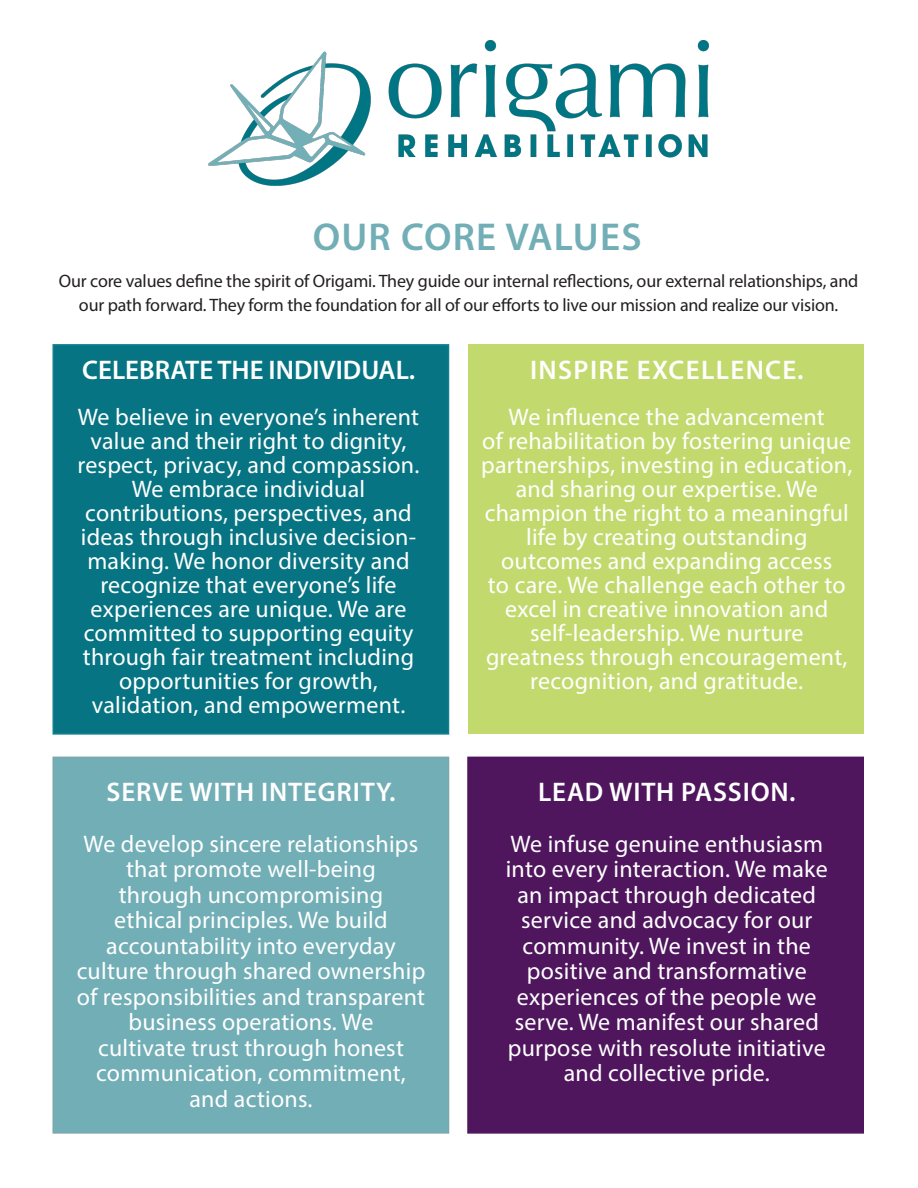
<style>
.page{position:relative;width:918px;height:1188px;background:#fff}
.page>*{position:absolute;margin:0;border:0;box-sizing:border-box;transform-origin:0 0}
.t1{font:600 39px "Myriad Pro";letter-spacing:.03em;color:#72aeb6}
.t2{font:600 27px "Myriad Pro";letter-spacing:.03em;color:#fff}
.t3{font:600 27px "Myriad Pro";color:#fff}
.t4{font:600 27px "Myriad Pro";letter-spacing:.05em;color:#fff}
.t5{font:24px/24px "Myriad Pro";letter-spacing:.01em;color:#fff;text-align:center}
.t6{font:18px/24px "Myriad Pro";letter-spacing:-.01em;color:#231f20;text-align:center}
</style>
<div class="page">
<div style="left:52px;top:344px;width:397px;height:391px;background:#067482;border:2px solid #108190"></div>
<div style="left:468px;top:345px;width:395px;height:389px;background:#c2da6d"></div>
<div style="left:52px;top:757px;width:397px;height:377px;background:#72aeb6;border:2px solid #7ba7ac"></div>
<div style="left:467px;top:757px;width:397px;height:377px;background:#4f165e;border:2px solid #4f165e"></div>
<img style="left:208px;top:41px;width:501px;height:144px">
<p class="t1" style="left:313px;top:212px;width:330px">OUR CORE VALUES</p>
<p class="t6" style="left:59px;top:269px;width:801px">Our core values define the spirit of Origami. They guide our internal reflections, our external relationships, and our path forward. They form the foundation for all of our efforts to live our mission and realize our vision.</p>
<p class="t3" style="left:82px;top:353px;width:334px">CELEBRATE THE INDIVIDUAL.</p>
<p class="t5" style="left:78px;top:405px;width:343px">We believe in everyone’s inherent value and their right to dignity, respect, privacy, and compassion.<br>We embrace individual contributions, perspectives, and ideas through inclusive decision&shy;making. We honor diversity and recognize that everyone’s life experiences are unique. We are committed to supporting equity through fair treatment including opportunities for growth, validation, and empowerment.</p>
<p class="t2" style="left:107px;top:775px;width:291px">SERVE WITH INTEGRITY.</p>
<p class="t5" style="left:77px;top:830px;width:350px;line-height:25.5px">We develop sincere relationships that promote well-being<br>through uncompromising<br>ethical principles. We build accountability into everyday culture through shared ownership of responsibilities and transparent business operations. We<br>cultivate trust through honest communication, commitment,</p>
<p class="t5" style="left:189px;top:1086px;width:125px">and actions.</p>
<p class="t4" style="left:530px;top:353px;width:275px">INSPIRE EXCELLENCE.</p>
<p class="t5" style="left:509px;top:405px;width:318px">We influence the advancement</p>
<p class="t5" style="left:481px;top:429px;width:373px">of rehabilitation by fostering unique partnerships, investing in education, and sharing our expertise. We champion the right to a meaningful life by creating outstanding outcomes and expanding access<br>to care. We challenge each other to excel in creative innovation and</p>
<p class="t5" style="left:486px;top:621px;width:363px">self-leadership. We nurture greatness through encouragement, recognition, and gratitude.</p>
<p class="t2" style="left:538px;top:775px;width:259px">LEAD WITH PASSION.</p>
<p class="t5" style="left:506px;top:830px;width:324px;line-height:25.5px">We infuse genuine enthusiasm into every interaction. We make an impact through dedicated service and advocacy for our community. We invest in the positive and transformative experiences of the people we serve. We manifest our shared purpose with resolute initiative and collective pride.</p>
</div>
